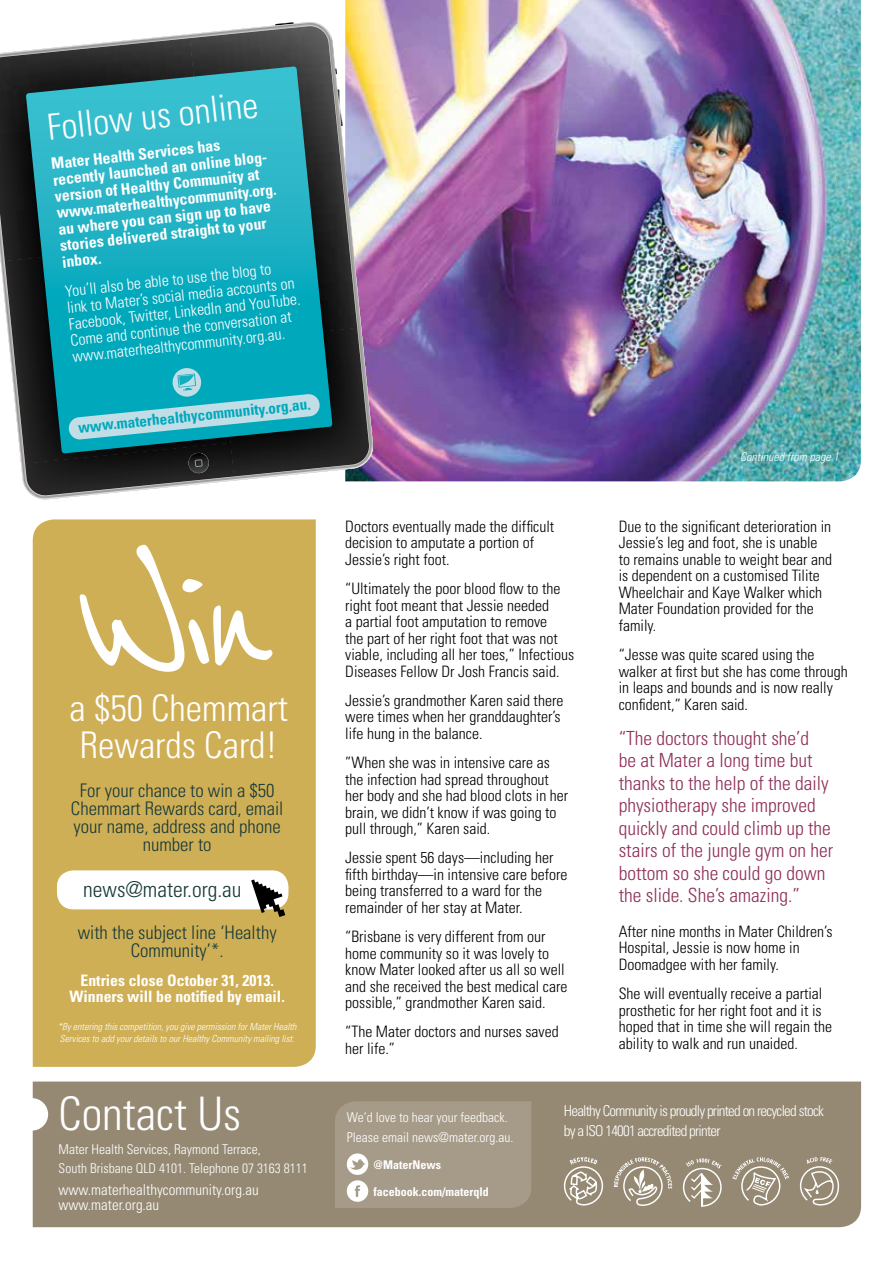
<style>
.page{position:relative;width:893px;height:1263px;background:#fff}
.page>*{position:absolute;margin:0;border:0;box-sizing:border-box;transform-origin:0 0}
.t1{font:202.2px "Reenie Beanie";color:#fff}
.t2{font:300 condensed 46.2px "Univers";color:#fff}
.t3{font:300 condensed 36.75px/37.5px "Univers";color:#fff}
.t4{font:300 condensed 36px "Univers";color:#fff}
.t5{font:300 condensed 21.75px "Univers";color:#173938}
.t6{font:300 condensed 19.5px/22.5px "Univers";color:#8e2f58}
.t7{font:300 condensed 18.75px/18px "Univers";color:#173938;text-align:center}
.t8{font:300 condensed 15.75px/16.5px "Univers";color:#000}
.t9{font:700 condensed 15.75px/16.5px "Univers";color:#fff;text-align:center}
.t10{font:300 condensed 15.75px/16.5px "Univers";color:#fff}
.t11{font:700 condensed 15.3px "Univers";color:#00a8bc}
.t12{font:300 condensed 15px/19.5px "Univers";letter-spacing:-.05em;color:#fff}
.t13{font:300 condensed 15px/15px "Univers";color:#fff}
.t14{font:300 condensed 13.5px/19.5px "Univers";color:#fff}
.t15{font:700 condensed 12px "Univers";color:#fff}
.t16{font:italic 300 condensed 12px "Univers";color:#fff}
.t17{font:italic 300 condensed 9.75px/12px "Univers";color:#fff}
</style>
<div class="page">
<img style="left:345px;top:0;width:516px;height:481px">
<img style="left:275px;top:22px;width:46px;height:3px">
<img style="left:357px;top:54px;width:17px;height:416px">
<img style="left:56px;top:496px;width:24px;height:2px">
<img style="left:151px;top:25px;width:172px;height:13px">
<img style="left:0;top:261px;width:25px;height:226px">
<img style="left:357px;top:57px;width:13px;height:271px">
<img style="left:234px;top:476px;width:45px;height:5px">
<img style="left:0;top:38px;width:190px;height:223px">
<img style="left:190px;top:26px;width:167px;height:302px">
<img style="left:5px;top:240px;width:21px;height:224px">
<img style="left:234px;top:328px;width:136px;height:148px">
<img style="left:25px;top:443px;width:209px;height:53px">
<svg style="left:26px;top:67px;width:306px;height:386px;background:#1c95a4"></svg>
<img style="left:188px;top:453px;width:21px;height:21px">
<svg style="left:195px;top:459px;width:8px;height:8px"></svg>
<div style="left:33px;top:519px;width:283px;height:548px;background:#cfaf56"></div>
<div style="left:57px;top:870px;width:231px;height:39px;background:#fff;border-radius:16px"></div>
<svg style="left:251px;top:879px;width:34px;height:38px"></svg>
<div style="left:33px;top:1081px;width:828px;height:146px;background:#958973"></div>
<svg style="left:33px;top:1098px;width:15px;height:32px"></svg>
<svg style="left:614px;top:1157px;width:58px;height:49px;background:#aaa08f"></svg>
<svg style="left:682px;top:1158px;width:40px;height:49px;background:#ada393"></svg>
<svg style="left:732px;top:1157px;width:57px;height:49px;background:#a89e8c"></svg>
<svg style="left:799px;top:1157px;width:41px;height:49px;background:#a99f8d"></svg>
<svg style="left:563px;top:1157px;width:41px;height:71px;background:#a79d8b"></svg>
<div style="left:335px;top:1101px;width:196px;height:107px;background:#a69b88"></div>
<svg style="left:68px;top:367px;width:252px;height:73px;background:#3fb2c2"></svg>
<h3 class="t4" style="left:45px;top:105px;width:213px;rotate:-6deg">Follow us online</h3>
<p class="t9" style="left:50px;top:155px;width:223px;text-align:left;rotate:-6deg">Mater Health Services has recently launched an online blog&shy;version of Healthy Community at www.materhealthycommunity.org. au where you can sign up to have stories delivered straight to your inbox.</p>
<p class="t10" style="left:64px;top:282px;width:234px;rotate:-6deg">You’ll also be able to use the blog to<br>link to Mater’s social media accounts on Facebook, Twitter, LinkedIn and YouTube.<br>Come and continue the conversation at www.materhealthycommunity.org.au.</p>
<p class="t11" style="left:77px;top:419px;width:235px;rotate:-6deg">www.materhealthycommunity.org.au.</p>
<h1 class="t1" style="left:80px;top:509px;width:197px">Win</h1>
<h3 class="t3" style="left:70px;top:689px;width:220px">a $50 Chemmart<br>Rewards Card!</h3>
<p class="t7" style="left:71px;top:781px;width:214px">For your chance to win a $50<br>Chemmart Rewards card, email your name, address and phone number to</p>
<h3 class="t5" style="left:83px;top:876px;width:160px">news@mater.org.au</h3>
<p class="t7" style="left:78px;top:923px;width:200px">with the subject line ‘Healthy<br>Community’*.</p>
<p class="t9" style="left:70px;top:972px;width:217px">Entries close October 31, 2013.<br>Winners will be notified by email.</p>
<p class="t17" style="left:58px;top:1021px;width:240px">*By entering this competition, you give permission for Mater Health<br>Services to add your details to our Healthy Community mailing list.</p>
<h2 class="t2" style="left:59px;top:1086px;width:184px">Contact Us</h2>
<p class="t14" style="left:59px;top:1139px;width:251px">Mater Health Services, Raymond Terrace,<br>South Brisbane QLD 4101. Telephone 07 3163 8111</p>
<p class="t13" style="left:59px;top:1181px;width:202px">www.materhealthycommunity.org.au www.mater.org.au</p>
<p class="t8" style="left:345px;top:518px;width:211px">Doctors eventually made the difficult decision to amputate a portion of<br>Jessie’s right foot.</p>
<p class="t8" style="left:345px;top:580px;width:231px">“Ultimately the poor blood flow to the right foot meant that Jessie needed<br>a partial foot amputation to remove<br>the part of her right foot that was not viable, including all her toes,” Infectious Diseases Fellow Dr Josh Francis said.</p>
<p class="t8" style="left:345px;top:692px;width:220px">Jessie’s grandmother Karen said there were times when her granddaughter’s life hung in the balance.</p>
<p class="t8" style="left:345px;top:754px;width:224px">”When she was in intensive care as the infection had spread throughout her body and she had blood clots in her brain, we didn’t know if was going to pull through,” Karen said.</p>
<p class="t8" style="left:345px;top:849px;width:224px">Jessie spent 56 days—including her fifth birthday—in intensive care before being transferred to a ward for the remainder of her stay at Mater.</p>
<p class="t8" style="left:345px;top:928px;width:224px">“Brisbane is very different from our home community so it was lovely to know Mater looked after us all so well and she received the best medical care possible,” grandmother Karen said.</p>
<p class="t8" style="left:345px;top:1023px;width:215px">“The Mater doctors and nurses saved her life.”</p>
<p class="t16" style="left:740px;top:449px;width:100px">Continued from page 1</p>
<p class="t8" style="left:619px;top:518px;width:215px">Due to the significant deterioration in<br>Jessie’s leg and foot, she is unable to remains unable to weight bear and is dependent on a customised Tilite<br>Wheelchair and Kaye Walker which<br>Mater Foundation provided for the family.</p>
<p class="t8" style="left:619px;top:646px;width:231px">“Jesse was quite scared using the walker at first but she has come through in leaps and bounds and is now really confident,” Karen said.</p>
<p class="t6" style="left:619px;top:726px;width:216px">“The doctors thought she’d<br>be at Mater a long time but thanks to the help of the daily physiotherapy she improved quickly and could climb up the stairs of the jungle gym on her bottom so she could go down the slide. She’s amazing.”</p>
<p class="t8" style="left:619px;top:923px;width:215px">After nine months in Mater Children’s<br>Hospital, Jessie is now home in<br>Doomadgee with her family.</p>
<p class="t8" style="left:619px;top:985px;width:215px">She will eventually receive a partial prosthetic for her right foot and it is hoped that in time she will regain the ability to walk and run unaided.</p>
<p class="t14" style="left:347px;top:1108px;width:168px">We’d love to hear your feedback.<br>Please email news@mater.org.au.</p>
<p class="t12" style="left:564px;top:1101px;width:262px">Healthy Community is proudly printed on recycled stock by a ISO 14001 accredited printer</p>
<p class="t15" style="left:374px;top:1157px;width:69px">@MaterNews</p>
<p class="t15" style="left:374px;top:1184px;width:117px">facebook.com/materqld</p>
</div>
